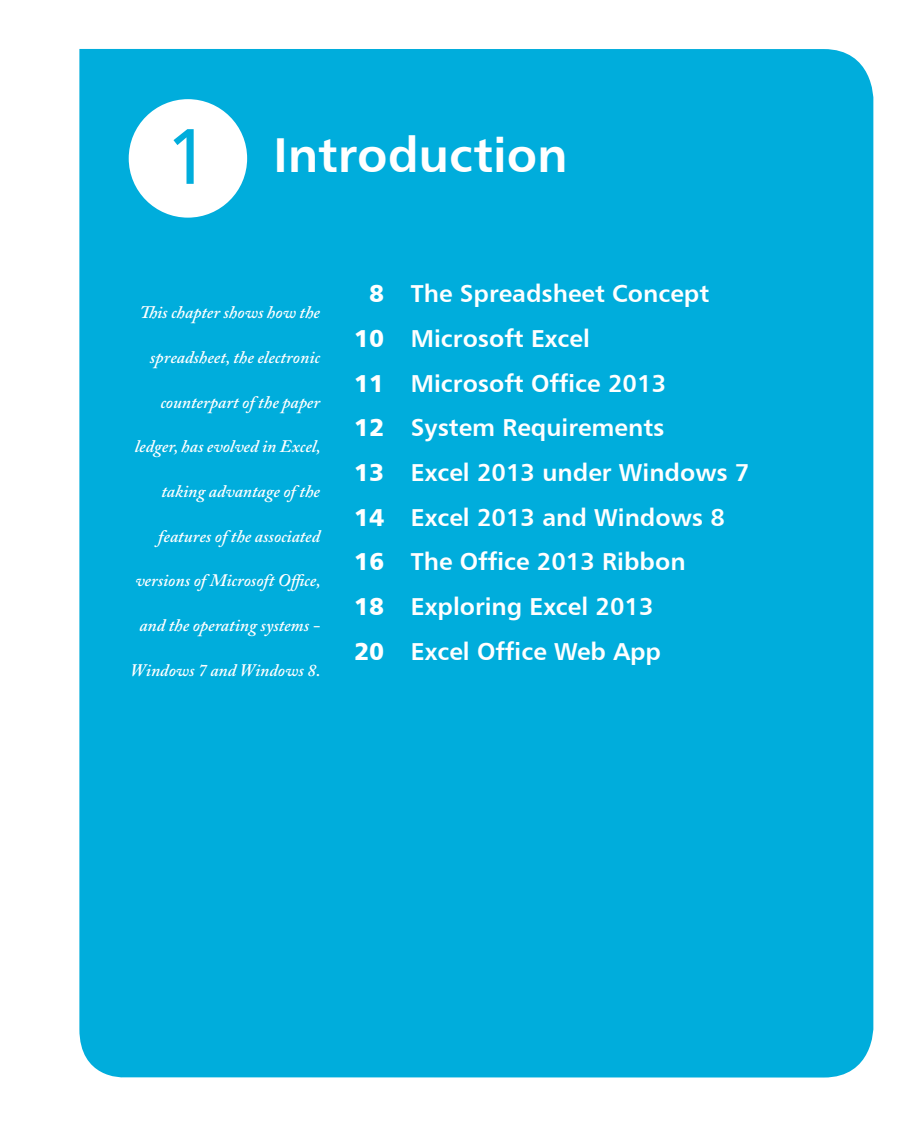
<style>
.page{position:relative;width:923px;height:1127px;background:#fff}
.page>*{position:absolute;margin:0;border:0;box-sizing:border-box;transform-origin:0 0}
.t1{font:49px "Humanist 777 BT Bold B";color:#fff}
.t2{font:24.5px/44.6px "Humanist 777 BT Bold B";color:#fff}
.t3{font:24.5px/44.6px "Humanist 777 BT Black B";color:#fff;text-align:justify}
.t4{font:italic 600 17.5px "Adobe Caslon Pro";color:#fff}
.s1{font-family:"Humanist 777 BT Roman B";font-size:78.75px;color:#00addc}
</style>
<div class="page">
<div style="left:79px;top:49px;width:794px;height:1029px;background:#00addc"></div>
<div style="left:129px;top:99px;width:118px;height:118px;background:#fff;border-radius:50%"></div>
<h1 class="t1" style="left:165px;top:124px;width:404px"><span class="s1">1</span> Introduction</h1>
<p class="t4" style="left:140px;top:302px;width:182px">This chapter shows how the</p>
<p class="t4" style="left:150px;top:346px;width:172px">spreadsheet, the electronic</p>
<p class="t4" style="left:160px;top:391px;width:161px">counterpart of the paper</p>
<p class="t4" style="left:135px;top:436px;width:187px">ledger, has evolved in Excel,</p>
<p class="t4" style="left:162px;top:480px;width:160px">taking advantage of the</p>
<p class="t4" style="left:158px;top:525px;width:163px">features of the associated</p>
<p class="t4" style="left:135px;top:570px;width:187px">versions of Microsoft Office,</p>
<p class="t4" style="left:139px;top:614px;width:182px">and the operating systems -</p>
<p class="t4" style="left:130px;top:659px;width:192px">Windows 7 and Windows 8.</p>
<h2 class="t3" style="left:354px;top:270px;width:32px;text-indent:15px">8<br>10<br>11<br>12<br>13<br>14<br>16<br>18<br>20</h2>
<h2 class="t2" style="left:411px;top:270px;width:340px">The Spreadsheet Concept<br>Microsoft Excel<br>Microsoft Office 2013<br>System Requirements<br>Excel 2013 under Windows 7<br>Excel 2013 and Windows 8<br>The Office 2013 Ribbon<br>Exploring Excel 2013<br>Excel Office Web App</h2>
</div>
